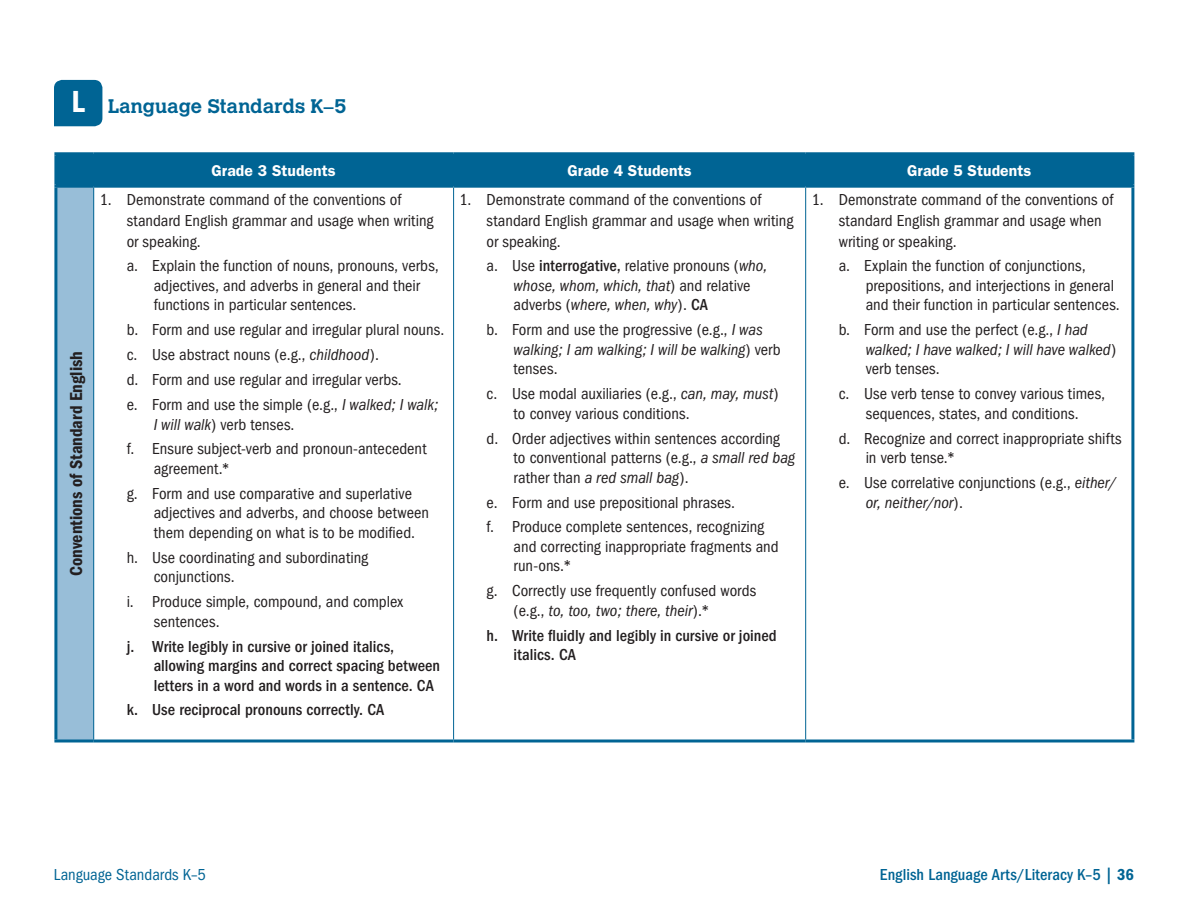
<style>
.page{position:relative;width:1188px;height:918px;background:#fff}
.page>*{position:absolute;margin:0;border:0;box-sizing:border-box;transform-origin:0 0}
.Body_text{font:600 condensed 31.65px "Franklin Gothic";color:#fff}
.subheader{font:700 19.5px "Calvert";color:#006494}
.Gray_Box__header{font:600 condensed 18px "Franklin Gothic";color:#231f20}
.tb__2nd{font:condensed 16.5px/19.5px "Franklin Gothic";color:#231f20}
.Indent_body_text{font:condensed 16.5px/21px "Franklin Gothic";color:#231f20}
.tb__2nd_bold{font:500 condensed 16.5px/19.5px "Franklin Gothic";letter-spacing:.005em;color:#231f20}
.tb__2nd-2{font:500 condensed 16.5px/19.5px "Franklin Gothic";color:#231f20}
.t1{font:500 condensed 16.5px "Franklin Gothic";letter-spacing:.005em;color:#006494}
.t2{font:condensed 16.5px "Franklin Gothic";color:#006494}
.table_header{font:600 15.75px "Franklin Gothic";letter-spacing:.005em;color:#fff}
.s1{font-style:italic}
.s2{font-weight:500}
.s3{font-weight:600}
</style>
<div class="page">
<div style="left:54px;top:80px;width:48px;height:46px;background:#006494"></div>
<div style="left:57px;top:155px;width:1074px;height:30px;background:#006494"></div>
<div style="left:56px;top:186px;width:38px;height:555px;background:#98bed8"></div>
<hr style="left:93px;top:155px;width:1px;height:30px;background:#006494">
<hr style="left:453px;top:155px;width:1px;height:30px;background:#006494">
<hr style="left:805px;top:155px;width:1px;height:30px;background:#006494">
<hr style="left:93px;top:188px;width:1px;height:552px;background:#006494">
<hr style="left:453px;top:188px;width:1px;height:552px;background:#006494">
<hr style="left:805px;top:188px;width:1px;height:552px;background:#006494">
<hr style="left:54px;top:152px;width:40px;height:3px;background:#006494">
<hr style="left:54px;top:155px;width:3px;height:30px;background:#006494">
<hr style="left:94px;top:152px;width:360px;height:3px;background:#006494">
<hr style="left:454px;top:152px;width:352px;height:3px;background:#006494">
<hr style="left:806px;top:152px;width:328px;height:3px;background:#006494">
<hr style="left:1131px;top:155px;width:3px;height:30px;background:#006494">
<hr style="left:54px;top:185px;width:40px;height:3px;background:#006494">
<hr style="left:54px;top:188px;width:3px;height:552px;background:#006494">
<hr style="left:94px;top:185px;width:360px;height:3px;background:#006494">
<hr style="left:454px;top:185px;width:352px;height:3px;background:#006494">
<hr style="left:806px;top:185px;width:328px;height:3px;background:#006494">
<hr style="left:1131px;top:188px;width:3px;height:552px;background:#006494">
<hr style="left:54px;top:740px;width:40px;height:2px;background:#006494">
<hr style="left:94px;top:740px;width:360px;height:2px;background:#006494">
<hr style="left:454px;top:740px;width:352px;height:2px;background:#006494">
<hr style="left:806px;top:740px;width:328px;height:2px;background:#006494">
<p class="Body_text" style="left:71px;top:83px;width:15px">L</p>
<p class="subheader" style="left:108px;top:94px;width:240px">Language Standards K–5</p>
<p class="Gray_Box__header" style="left:66px;top:576px;width:226px;rotate:-90deg">Conventions of Standard English</p>
<p class="table_header" style="left:211px;top:161px;width:126px">Grade 3 Students</p>
<p class="table_header" style="left:567px;top:161px;width:126px">Grade 4 Students</p>
<p class="table_header" style="left:907px;top:161px;width:126px">Grade 5 Students</p>
<p class="Indent_body_text" style="left:127px;top:189px;width:308px;text-indent:-27px">1. Demonstrate command of the conventions of standard English grammar and usage when writing or speaking.</p>
<p class="tb__2nd" style="left:154px;top:256px;width:287px;text-indent:-27px">a. Explain the function of nouns, pronouns, verbs, adjectives, and adverbs in general and their functions in particular sentences.</p>
<p class="tb__2nd" style="left:127px;top:320px;width:319px">b. Form and use regular and irregular plural nouns.</p>
<p class="tb__2nd" style="left:127px;top:345px;width:254px">c. Use abstract nouns (e.g., <span class="s1">childhood</span>).</p>
<p class="tb__2nd" style="left:127px;top:370px;width:277px">d. Form and use regular and irregular verbs.</p>
<p class="tb__2nd" style="left:154px;top:395px;width:286px;text-indent:-27px">e. Form and use the simple (e.g., <span class="s1">I walked; I walk;<br>I will walk</span>) verb tenses.</p>
<p class="tb__2nd" style="left:154px;top:439px;width:274px;text-indent:-27px">f. Ensure subject-verb and pronoun-antecedent agreement.*</p>
<p class="tb__2nd" style="left:154px;top:484px;width:277px;text-indent:-27px">g. Form and use comparative and superlative adjectives and adverbs, and choose between them depending on what is to be modified.</p>
<p class="tb__2nd" style="left:154px;top:548px;width:216px;text-indent:-27px">h. Use coordinating and subordinating conjunctions.</p>
<p class="tb__2nd" style="left:154px;top:592px;width:251px;text-indent:-27px">i. Produce simple, compound, and complex sentences.</p>
<p class="tb__2nd_bold" style="left:154px;top:636px;width:288px;text-indent:-27px">j. Write legibly in cursive or joined italics, allowing margins and correct spacing between letters in a word and words in a sentence. CA</p>
<p class="tb__2nd_bold" style="left:127px;top:700px;width:259px">k. Use reciprocal pronouns correctly. CA</p>
<p class="Indent_body_text" style="left:487px;top:189px;width:308px;text-indent:-27px">1. Demonstrate command of the conventions of standard English grammar and usage when writing or speaking.</p>
<p class="tb__2nd" style="left:514px;top:256px;width:255px;text-indent:-27px">a. Use <span class="s2">interrogative,</span> relative pronouns (<span class="s1">who, whose, whom, which, that</span>) and relative adverbs (<span class="s1">where, when, why</span>). <span class="s2">CA</span></p>
<p class="tb__2nd" style="left:514px;top:320px;width:269px;text-indent:-27px">b. Form and use the progressive (e.g., <span class="s1">I was walking; I am walking; I will be walking</span>) verb tenses.</p>
<p class="tb__2nd" style="left:514px;top:384px;width:266px;text-indent:-27px">c. Use modal auxiliaries (e.g., <span class="s1">can, may, must</span>) to convey various conditions.</p>
<p class="tb__2nd" style="left:514px;top:429px;width:283px;text-indent:-27px">d. Order adjectives within sentences according to conventional patterns (e.g., <span class="s1">a small red bag </span>rather than <span class="s1">a red small bag</span>).</p>
<p class="tb__2nd" style="left:487px;top:493px;width:250px">e. Form and use prepositional phrases.</p>
<p class="tb__2nd" style="left:514px;top:517px;width:267px;text-indent:-27px">f. Produce complete sentences, recognizing and correcting inappropriate fragments and run-ons.*</p>
<p class="tb__2nd" style="left:514px;top:581px;width:244px;text-indent:-27px">g. Correctly use frequently confused words (e.g., <span class="s1">to, too, two; there, their</span>).*</p>
<p class="tb__2nd-2" style="left:514px;top:626px;width:265px;text-indent:-27px">h. Write fluidly and legibly in cursive or joined italics. CA</p>
<p class="Indent_body_text" style="left:839px;top:189px;width:276px;text-indent:-27px">1. Demonstrate command of the conventions of standard English grammar and usage when writing or speaking.</p>
<p class="tb__2nd" style="left:866px;top:256px;width:256px;text-indent:-27px">a. Explain the function of conjunctions, prepositions, and interjections in general and their function in particular sentences.</p>
<p class="tb__2nd" style="left:866px;top:320px;width:252px;text-indent:-27px">b. Form and use the perfect (e.g., <span class="s1">I had walked; I have walked; I will have walked</span>) verb tenses.</p>
<p class="tb__2nd" style="left:839px;top:384px;width:268px;text-align:center">c. Use verb tense to convey various times, sequences, states, and conditions.</p>
<p class="tb__2nd" style="left:866px;top:429px;width:257px;text-indent:-27px">d. Recognize and correct inappropriate shifts in verb tense.*</p>
<p class="tb__2nd" style="left:866px;top:473px;width:252px;text-indent:-27px">e. Use correlative conjunctions (e.g., <span class="s1">either/ or, neither/nor</span>).</p>
<p class="t2" style="left:54px;top:865px;width:154px">Language Standards K–5</p>
<p class="t1" style="left:880px;top:865px;width:256px">English Language Arts/Literacy K–5 | <span class="s3">36</span></p>
</div>
